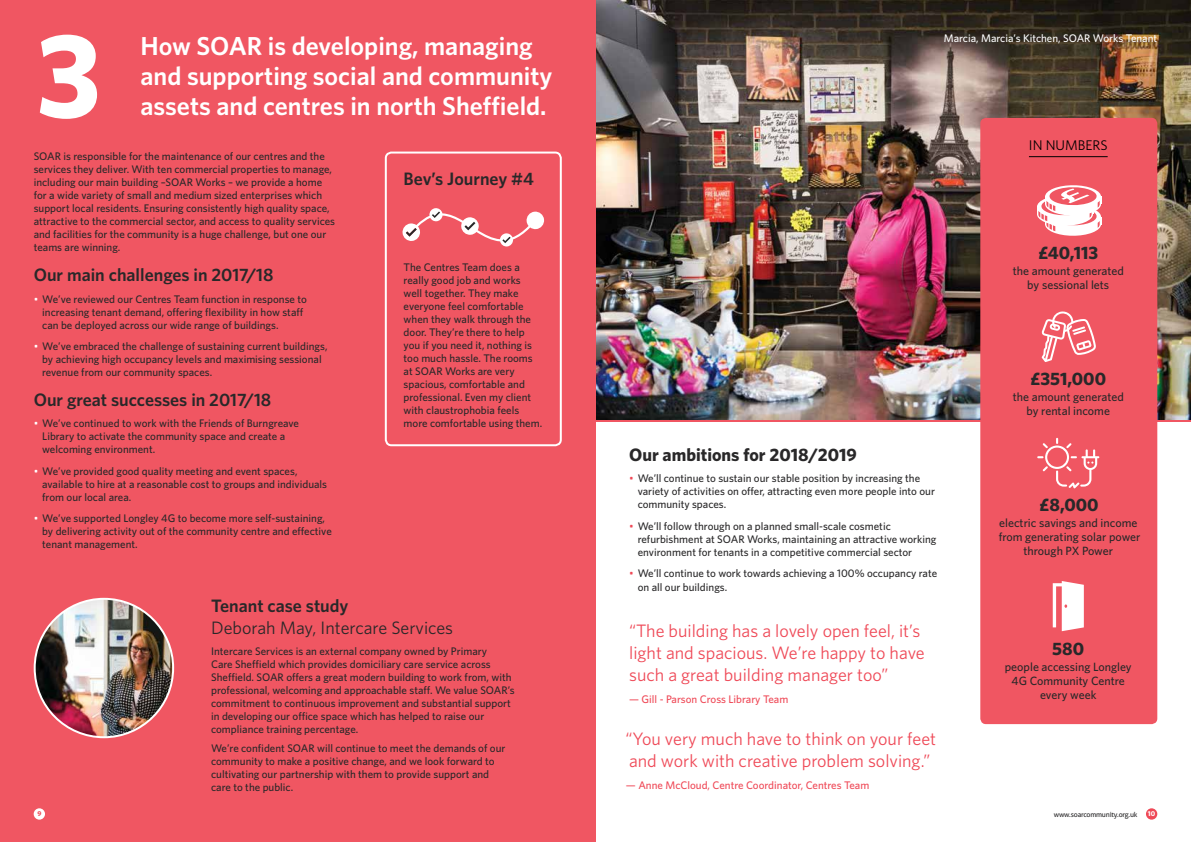
<style>
.page{position:relative;width:1191px;height:842px;background:#fff}
.page>*{position:absolute;margin:0;border:0;box-sizing:border-box;transform-origin:0 0}
.t1{font:700 120px "Whitney";color:#fff}
.t2{font:600 26px/30px "Whitney";color:#fff}
.t3{font:18px/22px "Whitney";color:#ef4957}
.t4{font:600 18px "Whitney";color:#292829}
.t5{font:700 18px "Whitney";color:#292829}
.t6{font:18px "Whitney";color:#292829}
.t7{font:14px "Whitney";color:#000}
.t8{font:500 12px/14px "Whitney";color:#292829;text-align:center}
.t9{font:500 11px/13px "Whitney";color:#292829}
.t10{font:500 11px "Whitney";color:#ef4957}
.t11{font:500 11px "Whitney";color:#fff}
.t12{font:7px "Aller";letter-spacing:-.025em;color:#292829}
.t13{font:700 7px "Whitney";color:#fff}
.t14{font:700 7px "Whitney";color:#ef4957}
.s1{font-weight:400;color:#fff}
.s2{font-weight:400;color:#ef4957}
</style>
<div class="page">
<img style="left:596px;top:0;width:595px;height:420px">
<hr style="left:596px;top:420px;width:595px;height:2px;background:#f05662">
<div style="left:0;top:0;width:595px;height:842px;background:#f05662"></div>
<div style="left:34px;top:808px;width:11px;height:12px;background:#fff;border-radius:50%"></div>
<div style="left:1146px;top:808px;width:11px;height:12px;background:#ef4957;border-radius:50%"></div>
<div style="left:980px;top:118px;width:177px;height:606px;background:#f05662;border-radius:6px"></div>
<hr style="left:1029px;top:156px;width:78px;height:1px;background:#000">
<svg style="left:1041px;top:311px;width:55px;height:51px"></svg>
<div style="left:385px;top:152px;width:177px;height:294px;border:2px solid #fff;border-radius:6px"></div>
<svg style="left:1037px;top:185px;width:65px;height:51px"></svg>
<svg style="left:1037px;top:438px;width:62px;height:50px"></svg>
<svg style="left:1052px;top:581px;width:31px;height:50px"></svg>
<img style="left:35px;top:599px;width:138px;height:138px;border-radius:69px">
<svg style="left:402px;top:208px;width:142px;height:39px"></svg>
<h1 class="t1" style="left:36px;top:-5px;width:67px">3</h1>
<h2 class="t2" style="left:140px;top:30px;width:413px">How SOAR is developing, managing and supporting social and community</h2>
<h2 class="t2" style="left:140px;top:90px;width:408px">assets and centres in north Sheffield.</h2>
<p class="t9" style="left:34px;top:150px;width:303px">SOAR is responsible for the maintenance of our centres and the services they deliver. With ten commercial properties to manage, including our main building –SOAR Works – we provide a home for a wide variety of small and medium sized enterprises which support local residents. Ensuring consistently high quality space, attractive to the commercial sector, and access to quality services and facilities for the community is a huge challenge, but one our teams are winning.</p>
<h3 class="t4" style="left:34px;top:263px;width:241px">Our main challenges in 2017/18</h3>
<p class="t9" style="left:42px;top:292px;width:266px;text-indent:-9px"><span class="s1">•</span> We’ve reviewed our Centres Team function in response to increasing tenant demand, offering flexibility in how staff can be deployed across our wide range of buildings.</p>
<p class="t9" style="left:42px;top:340px;width:287px;text-indent:-9px"><span class="s1">•</span> We’ve embraced the challenge of sustaining current buildings, by achieving high occupancy levels and maximising sessional revenue from our community spaces.</p>
<h3 class="t4" style="left:34px;top:388px;width:239px">Our great successes in 2017/18</h3>
<p class="t9" style="left:42px;top:417px;width:258px;text-indent:-9px"><span class="s1">•</span> We’ve continued to work with the Friends of Burngreave<br>Library to activate the community space and create a welcoming environment.</p>
<p class="t9" style="left:42px;top:464px;width:286px;text-indent:-9px"><span class="s1">•</span> We’ve provided good quality meeting and event spaces, available to hire at a reasonable cost to groups and individuals from our local area.</p>
<p class="t9" style="left:42px;top:512px;width:291px;text-indent:-9px"><span class="s1">•</span> We’ve supported Longley 4G to become more self-sustaining, by delivering activity out of the community centre and effective tenant management.</p>
<h3 class="t4" style="left:404px;top:167px;width:132px">Bev’s Journey #4</h3>
<p class="t9" style="left:404px;top:261px;width:140px">The Centres Team does a really good job and works<br>well together. They make everyone feel comfortable when they walk through the door. They’re there to help you if you need it, nothing is too much hassle. The rooms at SOAR Works are very spacious, comfortable and professional. Even my client with claustrophobia feels more comfortable using them.</p>
<h3 class="t4" style="left:211px;top:594px;width:139px">Tenant case study</h3>
<h3 class="t6" style="left:211px;top:616px;width:243px">Deborah May, Intercare Services</h3>
<p class="t9" style="left:211px;top:645px;width:305px">Intercare Services is an external company owned by Primary<br>Care Sheffield which provides domiciliary care service across Sheffield. SOAR offers a great modern building to work from, with professional, welcoming and approachable staff. We value SOAR’s commitment to continuous improvement and substantial support in developing our office space which has helped to raise our compliance training percentage.</p>
<p class="t9" style="left:211px;top:741px;width:296px">We’re confident SOAR will continue to meet the demands of our community to make a positive change, and we look forward to cultivating our partnership with them to provide support and care to the public.</p>
<p class="t11" style="left:943px;top:31px;width:215px">Marcia, Marcia’s Kitchen, SOAR Works Tenant</p>
<p class="t7" style="left:1029px;top:136px;width:80px">IN NUMBERS</p>
<h3 class="t5" style="left:1038px;top:241px;width:61px">£40,113</h3>
<p class="t8" style="left:1012px;top:263px;width:113px">the amount generated by sessional lets</p>
<h3 class="t5" style="left:1030px;top:367px;width:77px">£351,000</h3>
<h3 class="t5" style="left:629px;top:442px;width:229px">Our ambitions for 2018/2019</h3>
<p class="t9" style="left:637px;top:472px;width:299px;text-indent:-9px"><span class="s2">•</span> We’ll continue to sustain our stable position by increasing the variety of activities on offer, attracting even more people into our community spaces.</p>
<p class="t9" style="left:637px;top:519px;width:300px;text-indent:-9px"><span class="s2">•</span> We’ll follow through on a planned small-scale cosmetic refurbishment at SOAR Works, maintaining an attractive working environment for tenants in a competitive commercial sector</p>
<p class="t9" style="left:637px;top:566px;width:301px;line-height:14.4px;text-indent:-9px"><span class="s2">•</span> We’ll continue to work towards achieving a 100% occupancy rate on all our buildings.</p>
<h3 class="t3" style="left:629px;top:620px;width:297px">“The building has a lovely open feel, it’s light and spacious. We’re happy to have such a great building manager too”</h3>
<p class="t10" style="left:629px;top:692px;width:161px">— Gill - Parson Cross Library Team</p>
<h3 class="t3" style="left:625px;top:728px;width:312px">“You very much have to think on your feet and work with creative problem solving.”</h3>
<p class="t10" style="left:626px;top:778px;width:245px">— Anne McCloud, Centre Coordinator, Centres Team</p>
<p class="t8" style="left:1012px;top:390px;width:113px">the amount generated by rental income</p>
<h3 class="t5" style="left:1039px;top:493px;width:61px">£8,000</h3>
<p class="t8" style="left:998px;top:516px;width:143px">electric savings and income from generating solar power through PX Power</p>
<h3 class="t5" style="left:1052px;top:636px;width:34px">580</h3>
<p class="t8" style="left:1004px;top:659px;width:128px">people accessing Longley<br>4G Community Centre every week</p>
<p class="t14" style="left:37px;top:809px;width:6px">9</p>
<p class="t12" style="left:1053px;top:810px;width:85px">www.soarcommunity.org.uk</p>
<p class="t13" style="left:1148px;top:809px;width:9px">10</p>
</div>
